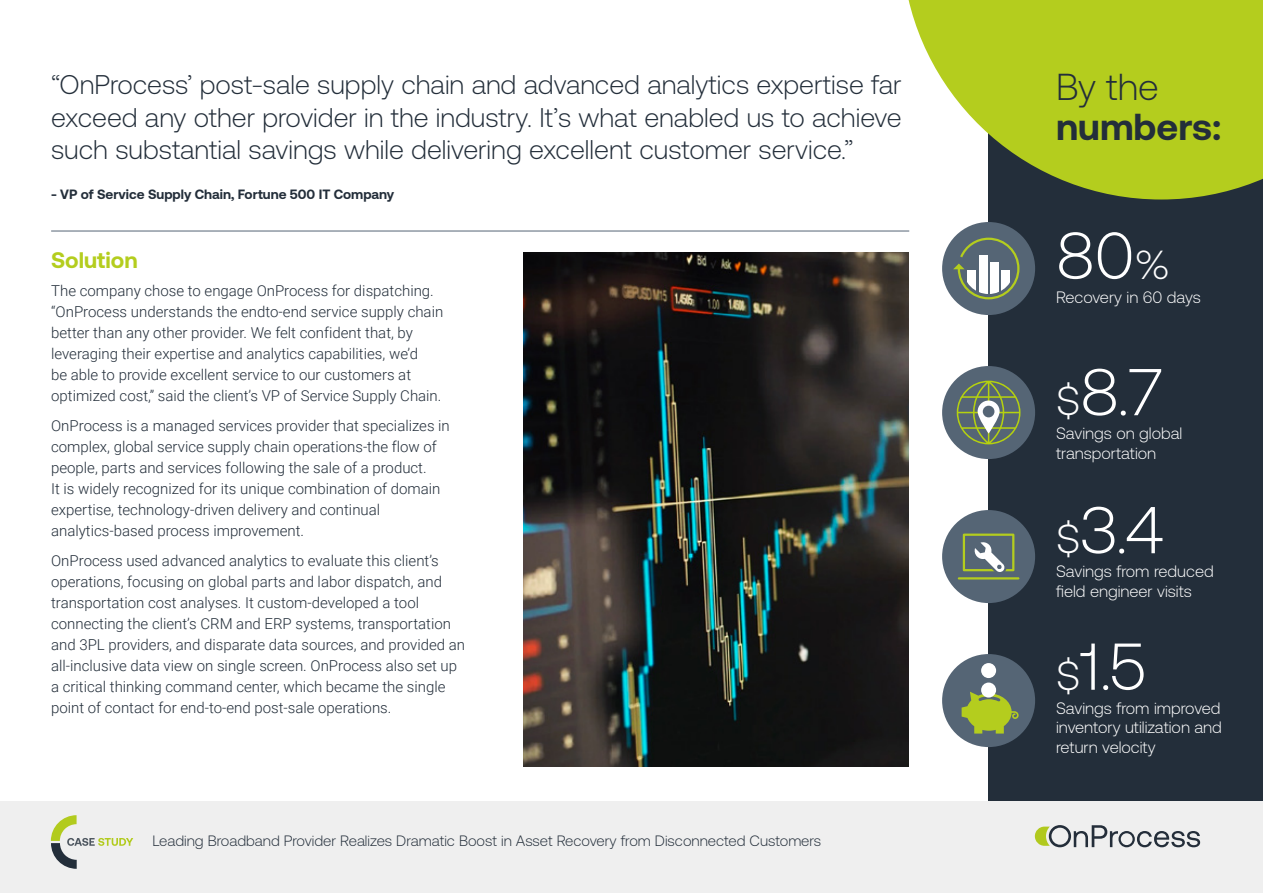
<style>
.page{position:relative;width:1263px;height:893px;background:#fff}
.page>*{position:absolute;margin:0;border:0;box-sizing:border-box;transform-origin:0 0}
.t1{font:300 66px "Aeonik";color:#fff}
.t2{font:700 37.5px "Aeonik";color:#232e3a}
.t3{font:300 37.5px "Aeonik";color:#232e3a}
.t4{font:300 27px/32.4px "Aeonik";color:#232e3a;text-align:justify}
.t5{font:700 22.5px "Aeonik";color:#b4cd1e}
.t6{font:300 16.5px/19.8px "Aeonik";color:#fff}
.t7{font:300 15px/21px "Roboto";color:#232e3a}
.t8{font:300 15px "Aeonik";color:#232e3a}
.t9{font:700 13.5px "Aeonik";color:#232e3a}
.s1{font-size:40.5px}
</style>
<div class="page">
<img style="left:524px;top:252px;width:384px;height:514px">
<div style="left:988px;top:76px;width:275px;height:738px;background:#232e3a"></div>
<hr style="left:51px;top:231px;width:858px;height:1px;background:#556575">
<div style="left:942px;top:222px;width:93px;height:93px;background:#556575;border-radius:50%"></div>
<div style="left:942px;top:366px;width:93px;height:93px;background:#556575;border-radius:50%"></div>
<div style="left:942px;top:510px;width:93px;height:93px;background:#556575;border-radius:50%"></div>
<div style="left:942px;top:654px;width:93px;height:93px;background:#556575;border-radius:50%"></div>
<div style="left:963px;top:534px;width:51px;height:37px;border:2px solid #b4cd1e"></div>
<hr style="left:959px;top:577px;width:59px;height:2px;background:#b4cd1e">
<svg style="left:953px;top:236px;width:67px;height:65px"></svg>
<svg style="left:968px;top:270px;width:8px;height:24px"></svg>
<div style="left:979px;top:255px;width:8px;height:39px;background:#fff"></div>
<div style="left:990px;top:262px;width:8px;height:32px;background:#fff"></div>
<svg style="left:1001px;top:270px;width:9px;height:24px"></svg>
<svg style="left:962px;top:692px;width:57px;height:42px"></svg>
<div style="left:981px;top:683px;width:15px;height:15px;background:#fff;border-radius:50%"></div>
<div style="left:981px;top:663px;width:15px;height:15px;background:#fff;border-radius:50%"></div>
<svg style="left:957px;top:381px;width:63px;height:63px"></svg>
<svg style="left:977px;top:401px;width:23px;height:33px"></svg>
<div style="left:983px;top:406px;width:11px;height:11px;background:#556575;border-radius:50%"></div>
<svg style="left:908px;top:0;width:355px;height:200px;fill:#b4cd1e"></svg>
<svg style="left:972px;top:542px;width:34px;height:30px"></svg>
<div style="left:0;top:801px;width:1263px;height:92px;background:#efefef"></div>
<svg style="left:51px;top:815px;width:82px;height:54px"></svg>
<svg style="left:1035px;top:825px;width:165px;height:22px"></svg>
<h3 class="t4" style="left:51px;top:69px;width:852px">“OnProcess’ post-sale supply chain and advanced analytics expertise far exceed any other provider in the industry. It’s what enabled us to achieve such substantial savings while delivering excellent customer service.”</h3>
<h2 class="t3" style="left:1056px;top:66px;width:104px">By the</h2>
<h2 class="t2" style="left:1056px;top:106px;width:167px">numbers:</h2>
<p class="t9" style="left:51px;top:187px;width:345px">- VP of Service Supply Chain, Fortune 500 IT Company</p>
<h3 class="t5" style="left:51px;top:247px;width:88px">Solution</h3>
<p class="t7" style="left:51px;top:280px;width:394px">The company chose to engage OnProcess for dispatching. “OnProcess understands the endto-end service supply chain better than any other provider. We felt confident that, by leveraging their expertise and analytics capabilities, we’d<br>be able to provide excellent service to our customers at optimized cost,” said the client’s VP of Service Supply Chain.</p>
<p class="t7" style="left:51px;top:415px;width:400px">OnProcess is a managed services provider that specializes in complex, global service supply chain operations-the flow of people, parts and services following the sale of a product.<br>It is widely recognized for its unique combination of domain expertise, technology-driven delivery and continual analytics-based process improvement.</p>
<p class="t7" style="left:51px;top:550px;width:415px">OnProcess used advanced analytics to evaluate this client’s operations, focusing on global parts and labor dispatch, and transportation cost analyses. It custom-developed a tool connecting the client’s CRM and ERP systems, transportation and 3PL providers, and disparate data sources, and provided an all-inclusive data view on single screen. OnProcess also set up a critical thinking command center, which became the single point of contact for end-to-end post-sale operations.</p>
<p class="t8" style="left:153px;top:832px;width:670px">Leading Broadband Provider Realizes Dramatic Boost in Asset Recovery from Disconnected Customers</p>
<h1 class="t1" style="left:1056px;top:220px;width:115px">80<span class="s1">%</span></h1>
<p class="t6" style="left:1056px;top:287px;width:146px">Recovery in 60 days</p>
<h1 class="t1" style="left:1056px;top:356px;width:107px"><span class="s1">$</span>8.7</h1>
<p class="t6" style="left:1056px;top:423px;width:128px">Savings on global transportation</p>
<h1 class="t1" style="left:1056px;top:494px;width:109px"><span class="s1">$</span>3.4</h1>
<p class="t6" style="left:1056px;top:561px;width:159px">Savings from reduced field engineer visits</p>
<h1 class="t1" style="left:1056px;top:631px;width:91px"><span class="s1">$</span>1.5</h1>
<p class="t6" style="left:1056px;top:698px;width:167px;text-align:justify">Savings from improved inventory utilization and return velocity</p>
</div>
